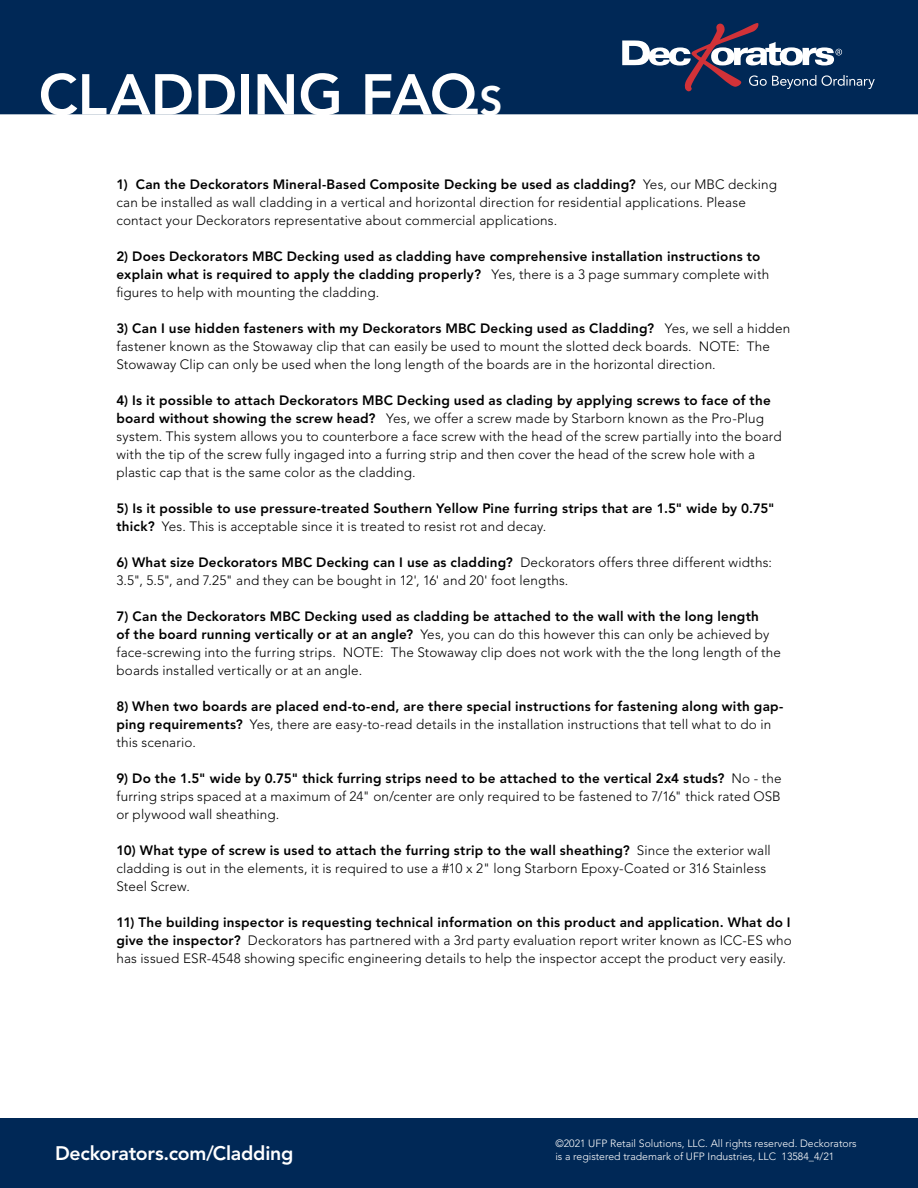
<style>
.page{position:relative;width:918px;height:1188px;background:#fff}
.page>*{position:absolute;margin:0;border:0;box-sizing:border-box;transform-origin:0 0}
.t1{font:800 57px "Avenir LT Std";color:#fff}
.t2{font:800 19.5px "Avenir LT Std";letter-spacing:-.015em;color:#fff}
.t3{font:300 13.5px/18px "Avenir LT Std";letter-spacing:.01em;color:#000}
.t4{font:800 13.5px/18px "Avenir LT Std";letter-spacing:.015em;color:#000}
.t5{font:300 10.5px/12.6px "Avenir LT Std";color:#fff}
.s1{font-size:40.5px}
.s2{font-weight:800}
.s3{font-weight:300}
.s4{font-family:"Avenir"}
</style>
<div class="page">
<div style="left:0;top:0;width:918px;height:114px;background:#002856"></div>
<svg style="left:622px;top:23px;width:253px;height:68px"></svg>
<div style="left:0;top:1119px;width:918px;height:69px;background:#002856"></div>
<h1 class="t1" style="left:39px;top:61px;width:466px">CLADDING FAQ<span class="s1">S</span></h1>
<p class="t3" style="left:116px;top:175px;width:662px"><span class="s2">1) Can the Deckorators Mineral-Based Composite Decking be used as cladding?</span> Yes, our MBC decking can be installed as wall cladding in a vertical and horizontal direction for residential applications. Please contact your Deckorators representative about commercial applications.</p>
<p class="t4" style="left:116px;top:247px;width:654px">2) Does Deckorators MBC Decking used as cladding have comprehensive installation instructions to explain what is required to apply the cladding properly? <span class="s3">Yes, there is a 3 page summary complete with figures to help with mounting the cladding.</span></p>
<p class="t3" style="left:116px;top:319px;width:675px"><span class="s2">3) Can I use hidden fasteners with my Deckorators MBC Decking used as Cladding?</span> Yes, we sell a hidden fastener known as the Stowaway clip that can easily be used to mount the slotted deck boards. NOTE: The<br>Stowaway Clip can only be used when the long length of the boards are in the horizontal direction.</p>
<p class="t3" style="left:116px;top:391px;width:667px"><span class="s2">4) Is it possible to attach Deckorators MBC Decking used as clading by applying screws to face of the board without showing the screw head?</span> Yes, we offer a screw made by Starborn known as the Pro-Plug system. This system allows you to counterbore a face screw with the head of the screw partially into the board with the tip of the screw fully ingaged into a furring strip and then cover the head of the screw hole with a plastic cap that is the same color as the cladding.</p>
<p class="t4" style="left:116px;top:499px;width:660px">5) Is it possible to use pressure-treated Southern Yellow Pine furring strips that are 1.5" wide by 0.75" thick? <span class="s3">Yes. This is acceptable since it is treated to resist rot and decay.</span></p>
<p class="t3" style="left:116px;top:553px;width:657px"><span class="s2">6) What size Deckorators MBC Decking can I use as cladding?</span> Deckorators offers three different widths:<br>3.5", 5.5", and 7.25" and they can be bought in 12', 16' and 20' foot lengths.</p>
<p class="t3" style="left:116px;top:607px;width:666px"><span class="s2">7) Can the Deckorators MBC Decking used as cladding be attached to the wall with the long length<br>of the board running vertically or at an angle?</span> Yes, you can do this however this can only be achieved by face-screwing into the furring strips. NOTE: The Stowaway clip does not work with the the long length of the boards installed vertically or at an angle.</p>
<p class="t4" style="left:116px;top:697px;width:669px">8) When two boards are placed end-to-end, are there special instructions for fastening along with gap&shy;ping requirements? <span class="s3">Yes, there are easy-to-read details in the installation instructions that tell what to do in this scenario.</span></p>
<p class="t3" style="left:116px;top:769px;width:667px;text-align:justify"><span class="s2">9) Do the 1.5" wide by 0.75" thick furring strips need to be attached to the vertical 2x4 studs?</span> No - the furring strips spaced at a maximum of 24" on/center are only required to be fastened to 7/16" thick rated OSB or plywood wall sheathing.</p>
<p class="t3" style="left:116px;top:841px;width:656px"><span class="s2">10) What type of screw is used to attach the furring strip to the wall sheathing?</span> Since the exterior wall cladding is out in the elements, it is required to use a #10 x 2" long Starborn Epoxy-Coated or 316 Stainless<br>Steel Screw.</p>
<p class="t3" style="left:116px;top:913px;width:677px;text-align:justify"><span class="s2">11) The building inspector is requesting technical information on this product and application. What do I give the inspector?</span> Deckorators has partnered with a 3rd party evaluation report writer known as ICC-ES who has issued ESR-4548 showing specific engineering details to help the inspector accept the product very easily.</p>
<h2 class="t2" style="left:55px;top:1141px;width:240px">Deckorators.com/Cladding</h2>
<p class="t5" style="left:555px;top:1137px;width:303px">©2021 UFP Retail Solutions, LLC. All rights reserved. Deckorators is a registered trademark of UFP Industries, LLC <span class="s4">13584_4/21</span></p>
</div>
